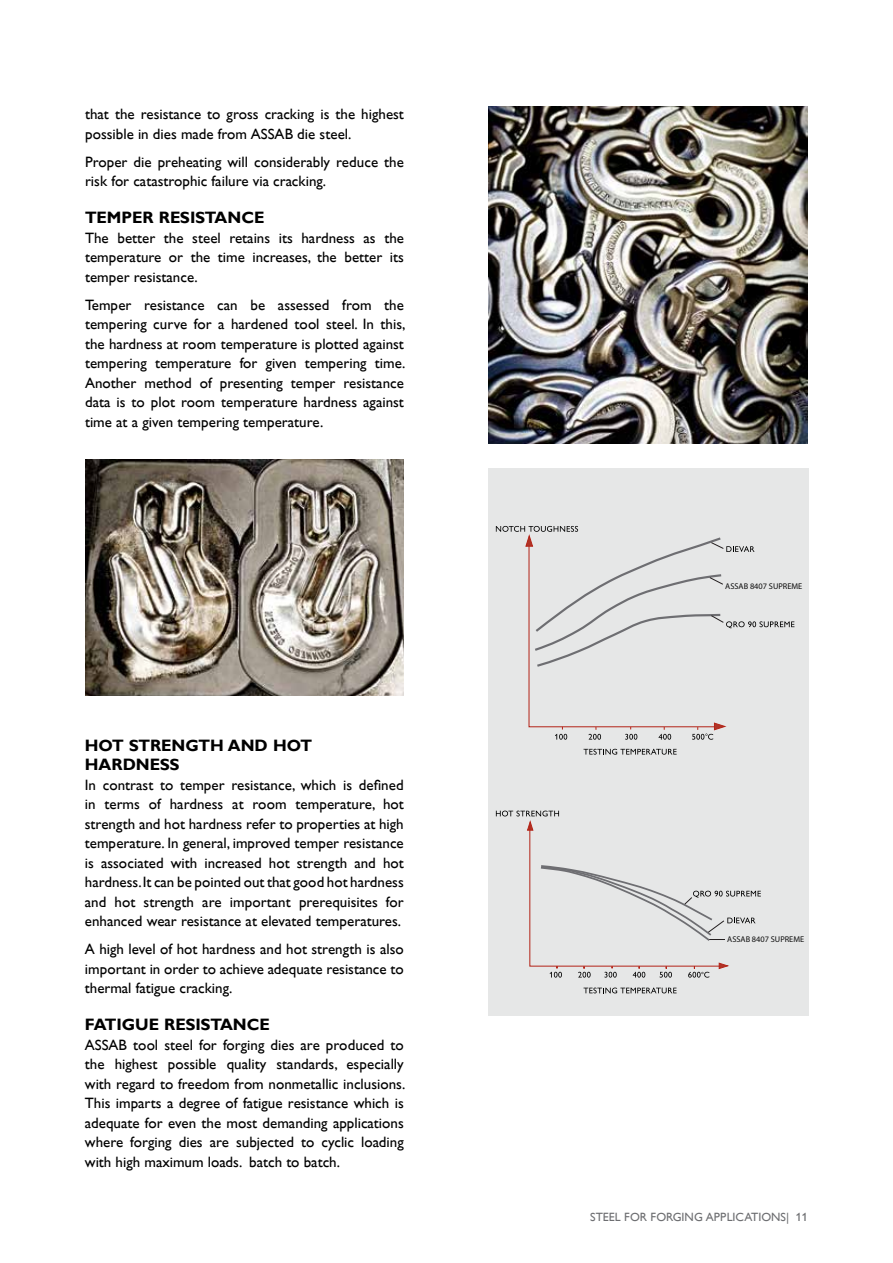
<style>
.page{position:relative;width:893px;height:1263px;background:#fff}
.page>*{position:absolute;margin:0;border:0;box-sizing:border-box;transform-origin:0 0}
.t1{font:700 16.5px/19.8px "Assab Gill";color:#000}
.t2{font:15px/19.5px "Assab Gill";color:#000;text-align:justify}
.t3{font:12px "Assab Gill";color:#6d6e71}
.t4{font:8.4px "Lucida Grande";color:#0b0b0b}
.t5{font:8.4px "Lucida Grande";color:#0d0d0d}
</style>
<div class="page">
<img style="left:85px;top:460px;width:319px;height:236px">
<img style="left:489px;top:106px;width:319px;height:337px">
<div style="left:489px;top:469px;width:320px;height:547px;background:#e6e7e7"></div>
<svg style="left:496px;top:811px;width:265px;height:166px"></svg>
<svg style="left:583px;top:987px;width:94px;height:6px"></svg>
<svg style="left:496px;top:526px;width:298px;height:214px"></svg>
<svg style="left:583px;top:749px;width:94px;height:6px"></svg>
<p class="t2" style="left:85px;top:105px;width:320px">that the resistance to gross cracking is the highest possible in dies made from ASSAB die steel.</p>
<p class="t2" style="left:85px;top:152px;width:320px">Proper die preheating will considerably reduce the risk for catastrophic failure via cracking.</p>
<p class="t1" style="left:85px;top:208px;width:181px">TEMPER RESISTANCE</p>
<p class="t2" style="left:85px;top:228px;width:320px">The better the steel retains its hardness as the temperature or the time increases, the better its temper resistance.</p>
<p class="t2" style="left:85px;top:295px;width:322px">Temper resistance can be assessed from the tempering curve for a hardened tool steel. In this, the hardness at room temperature is plotted against tempering temperature for given tempering time.<br>Another method of presenting temper resistance data is to plot room temperature hardness against time at a given tempering temperature.</p>
<p class="t1" style="left:85px;top:735px;width:229px">HOT STRENGTH AND HOT<br>HARDNESS</p>
<p class="t2" style="left:85px;top:775px;width:320px">In contrast to temper resistance, which is defined in terms of hardness at room temperature, hot strength and hot hardness refer to properties at high temperature. In general, improved temper resistance is associated with increased hot strength and hot hardness. It can be pointed out that good hot hardness and hot strength are important prerequisites for enhanced wear resistance at elevated temperatures.</p>
<p class="t2" style="left:85px;top:940px;width:320px">A high level of hot hardness and hot strength is also important in order to achieve adequate resistance to thermal fatigue cracking.</p>
<p class="t1" style="left:85px;top:1015px;width:186px">FATIGUE RESISTANCE</p>
<p class="t2" style="left:85px;top:1035px;width:322px">ASSAB tool steel for forging dies are produced to the highest possible quality standards, especially with regard to freedom from nonmetallic inclusions.<br>This imparts a degree of fatigue resistance which is adequate for even the most demanding applications where forging dies are subjected to cyclic loading with high maximum loads. batch to batch.</p>
<p class="t4" style="left:725px;top:581px;width:78px">ASSAB 8407 SUPREME</p>
<p class="t5" style="left:727px;top:933px;width:78px">ASSAB 8407 SUPREME</p>
<p class="t3" style="left:590px;top:1210px;width:219px">STEEL FOR FORGING APPLICATIONS| 11</p>
</div>
